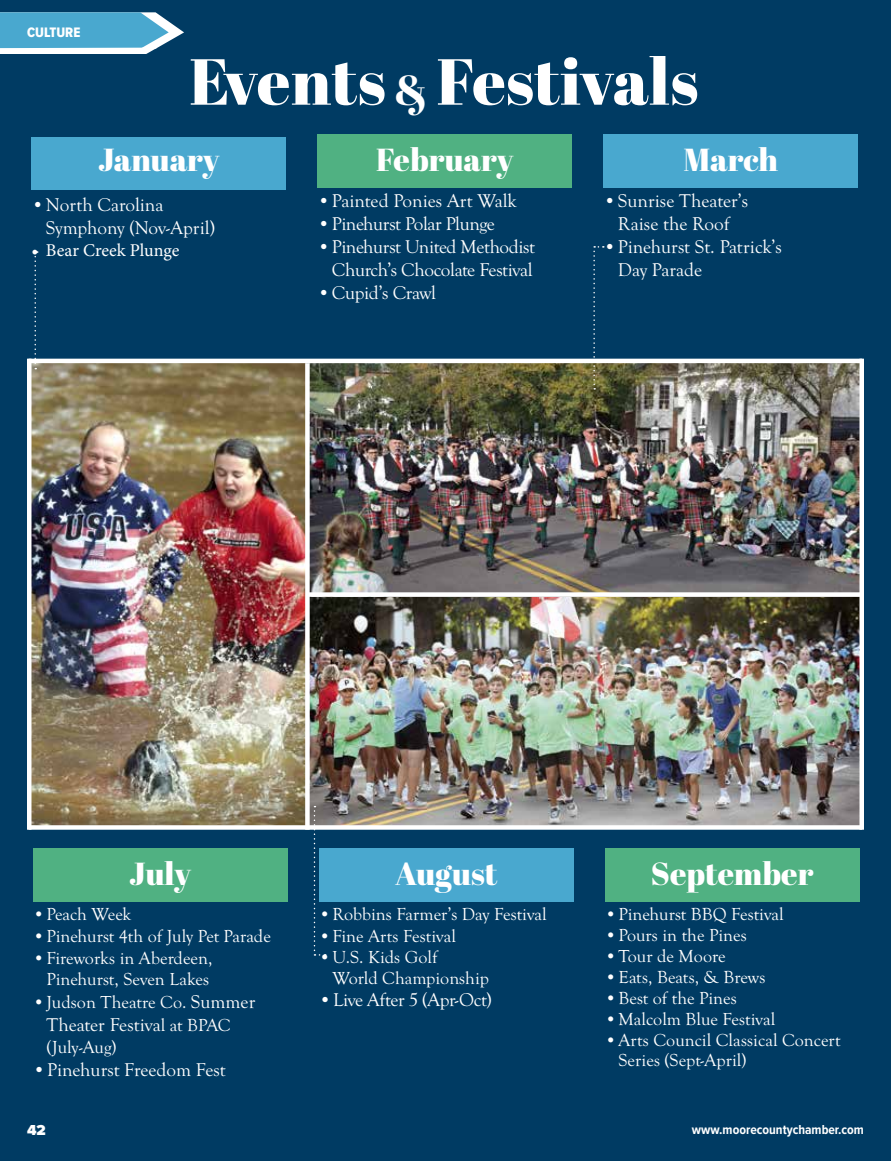
<style>
.page{position:relative;width:891px;height:1161px;background:#003b63}
.page>*{position:absolute;margin:0;border:0;box-sizing:border-box;transform-origin:0 0}
.t1{font:64.95px "Abril Fatface";color:#fff}
.t2{font:31.8px "Abril Fatface";color:#fff}
.t3{font:19.05px/23px "Goudy Old Sty";letter-spacing:-.015em;color:#fff}
.t4{font:18px/21.6px "Goudy Old Sty";color:#fff}
.t5{font:18px "Minion Pro";letter-spacing:-.005em;color:#fff}
.t6{font:900 15px "Proxima Nova";color:#fff}
.t7{font:14.25px "Proxima Nova Cond Extrabld";color:#fff}
.t8{font:700 13.5px "Proxima Nova Cond";color:#fff}
.s1{font-size:42px}
.s2{font-size:19.05px}
.s3{font-size:18px}
</style>
<div class="page">
<div style="left:33px;top:848px;width:254px;height:54px;background:#50b182"></div>
<div style="left:319px;top:848px;width:254px;height:54px;background:#49a8cf"></div>
<div style="left:605px;top:848px;width:255px;height:54px;background:#50b182"></div>
<img style="left:310px;top:597px;width:550px;height:228px">
<svg style="left:314px;top:806px;width:12px;height:150px"></svg>
<div style="left:32px;top:137px;width:254px;height:53px;background:#49a8cf"></div>
<div style="left:318px;top:134px;width:254px;height:54px;background:#50b182"></div>
<div style="left:604px;top:134px;width:254px;height:54px;background:#49a8cf"></div>
<img style="left:310px;top:363px;width:550px;height:229px">
<img style="left:32px;top:363px;width:273px;height:462px">
<hr style="left:29px;top:359px;width:833px;height:4px;background:#fff">
<div style="left:29px;top:825px;width:833px;height:5px;background:#fff"></div>
<div style="left:307px;top:592px;width:557px;height:5px;background:#fff"></div>
<div style="left:305px;top:363px;width:5px;height:467px;background:#fff"></div>
<hr style="left:860px;top:359px;width:4px;height:471px;background:#fff">
<div style="left:27px;top:359px;width:5px;height:471px;background:#fff"></div>
<svg style="left:593px;top:246px;width:11px;height:144px"></svg>
<svg style="left:35px;top:251px;width:3px;height:118px"></svg>
<svg style="left:0;top:12px;width:184px;height:42px;background:#65aece"></svg>
<p class="t7" style="left:27px;top:22px;width:55px">CULTURE</p>
<h1 class="t1" style="left:189px;top:36px;width:511px">Events <span class="s1">&amp;</span> Festivals</h1>
<h2 class="t2" style="left:98px;top:137px;width:123px">January</h2>
<h2 class="t2" style="left:376px;top:137px;width:139px">February</h2>
<p class="t3" style="left:318px;top:190px;width:201px">•Painted Ponies Art Walk</p>
<p class="t3" style="left:318px;top:213px;width:179px">•Pinehurst Polar Plunge</p>
<p class="t3" style="left:318px;top:236px;width:219px;text-align:right">•Pinehurst United Methodist<br>Church’s Chocolate Festival</p>
<p class="t3" style="left:318px;top:281px;width:120px">•Cupid’s Crawl</p>
<p class="t3" style="left:46px;top:194px;width:171px;text-indent:-14px">•North Carolina<br>Symphony (Nov-April)</p>
<p class="t5" style="left:32px;top:238px;width:149px">• Bear Creek Plunge</p>
<h2 class="t2" style="left:684px;top:137px;width:96px">March</h2>
<p class="t3" style="left:604px;top:190px;width:146px;text-align:center">•Sunrise Theater’s<br>Raise the Roof</p>
<p class="t3" style="left:618px;top:236px;width:165px;text-indent:-14px">•Pinehurst St. Patrick’s<br>Day Parade</p>
<h2 class="t2" style="left:129px;top:852px;width:63px">July</h2>
<h2 class="t2" style="left:395px;top:852px;width:104px">August</h2>
<p class="t4" style="left:319px;top:904px;width:229px">•Robbins Farmer’s Day Festival</p>
<p class="t4" style="left:319px;top:926px;width:138px">•Fine Arts Festival</p>
<p class="t4" style="left:332px;top:947px;width:158px;line-height:21px;text-indent:-14px">•U.S. Kids Golf<br>World Championship</p>
<p class="t3" style="left:319px;top:988px;width:174px">•Live After 5 (Apr-Oct)</p>
<p class="t4" style="left:33px;top:904px;width:100px">•Peach Week</p>
<p class="t4" style="left:33px;top:926px;width:239px">•Pinehurst 4th of July Pet Parade</p>
<p class="t4" style="left:33px;top:947px;width:181px;text-align:center">•Fireworks in Aberdeen,<br>Pinehurst, Seven Lakes</p>
<p class="t4" style="left:33px;top:992px;width:224px">•Judson Theatre Co. <span class="s2">Summer</span></p>
<p class="t3" style="left:46px;top:1014px;width:186px">Theater Festiva<span class="s3">l at BPAC</span></p>
<p class="t4" style="left:46px;top:1036px;width:72px">(July-Aug)</p>
<p class="t3" style="left:33px;top:1058px;width:194px">•Pinehurst Freedom Fest</p>
<h2 class="t2" style="left:651px;top:852px;width:164px">September</h2>
<p class="t4" style="left:605px;top:904px;width:180px">•Pinehurst BBQ Festival</p>
<p class="t4" style="left:605px;top:925px;width:143px">•Pours in the Pines</p>
<p class="t4" style="left:605px;top:946px;width:122px">•Tour de Moore</p>
<p class="t4" style="left:605px;top:967px;width:162px">•Eats, Beats, &amp; Brews</p>
<p class="t4" style="left:605px;top:988px;width:133px">•Best of the Pines</p>
<p class="t4" style="left:605px;top:1009px;width:172px">•Malcolm Blue Festival</p>
<p class="t4" style="left:618px;top:1031px;width:224px;line-height:19.5px;text-indent:-14px">•Arts Council Classical Concert<br>Series (Sept-April)</p>
<p class="t6" style="left:27px;top:1119px;width:20px">42</p>
<p class="t8" style="left:692px;top:1119px;width:174px">www.moorecountychamber.com</p>
</div>
